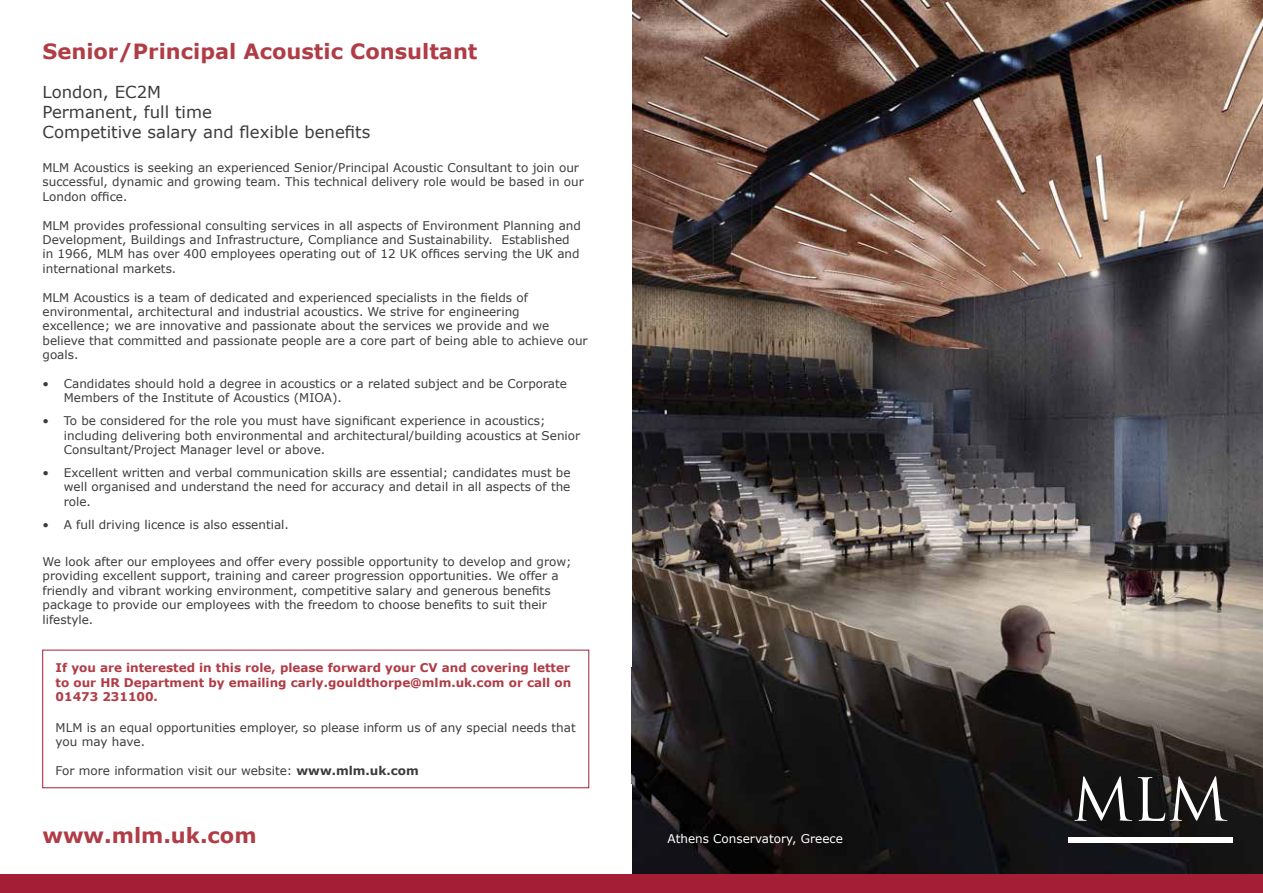
<style>
.page{position:relative;width:1263px;height:893px;background:#fff}
.page>*{position:absolute;margin:0;border:0;box-sizing:border-box;transform-origin:0 0}
.t1{font:57.9px "Trajan Pro";color:#fff}
.t2{font:700 21px "Verdana";color:#b03c46}
.t3{font:16.5px/19.8px "Verdana";color:#3c3c3b}
.t4{font:12px/14.4px "Verdana";color:#3c3c3b}
.t5{font:700 12px/14.4px "Verdana";color:#b03c46;text-align:justify}
.t6{font:12px "Verdana";color:#fff}
.s1{font-weight:700}
</style>
<div class="page">
<img style="left:631px;top:0;width:632px;height:874px">
<div style="left:1069px;top:837px;width:164px;height:5px;background:#fff"></div>
<div style="left:0;top:874px;width:1263px;height:19px;background:#a41f35"></div>
<h2 class="t2" style="left:43px;top:36px;width:436px">Senior/Principal Acoustic Consultant</h2>
<h3 class="t3" style="left:43px;top:82px;width:329px">London, EC2M<br>Permanent, full time<br>Competitive salary and flexible benefits</h3>
<p class="t4" style="left:43px;top:160px;width:543px">MLM Acoustics is seeking an experienced Senior/Principal Acoustic Consultant to join our successful, dynamic and growing team. This technical delivery role would be based in our<br>London office.</p>
<p class="t4" style="left:43px;top:218px;width:540px">MLM provides professional consulting services in all aspects of Environment Planning and Development, Buildings and Infrastructure, Compliance and Sustainability. Established in 1966, MLM has over 400 employees operating out of 12 UK offices serving the UK and international markets.</p>
<p class="t4" style="left:43px;top:290px;width:547px">MLM Acoustics is a team of dedicated and experienced specialists in the fields of environmental, architectural and industrial acoustics. We strive for engineering excellence; we are innovative and passionate about the services we provide and we believe that committed and passionate people are a core part of being able to achieve our goals.</p>
<p class="t4" style="left:64px;top:376px;width:505px;text-indent:-21px">• Candidates should hold a degree in acoustics or a related subject and be Corporate<br>Members of the Institute of Acoustics (MIOA).</p>
<p class="t4" style="left:64px;top:414px;width:518px;text-indent:-21px">• To be considered for the role you must have significant experience in acoustics; including delivering both environmental and architectural/building acoustics at Senior<br>Consultant/Project Manager level or above.</p>
<p class="t4" style="left:64px;top:465px;width:508px;text-align:justify;text-indent:-21px">• Excellent written and verbal communication skills are essential; candidates must be well organised and understand the need for accuracy and detail in all aspects of the role.</p>
<p class="t4" style="left:43px;top:517px;width:248px">• A full driving licence is also essential.</p>
<p class="t4" style="left:43px;top:554px;width:531px">We look after our employees and offer every possible opportunity to develop and grow; providing excellent support, training and career progression opportunities. We offer a friendly and vibrant working environment, competitive salary and generous benefits package to provide our employees with the freedom to choose benefits to suit their lifestyle.</p>
<p class="t5" style="left:56px;top:660px;width:517px">If you are interested in this role, please forward your CV and covering letter to our HR Department by emailing carly.gouldthorpe@mlm.uk.com or call on 01473 231100.</p>
<p class="t4" style="left:56px;top:720px;width:522px">MLM is an equal opportunities employer, so please inform us of any special needs that you may have.</p>
<p class="t4" style="left:56px;top:763px;width:365px">For more information visit our website: <span class="s1">www.mlm.uk.com</span></p>
<h2 class="t2" style="left:43px;top:820px;width:216px">www.mlm.uk.com</h2>
<p class="t6" style="left:668px;top:831px;width:177px">Athens Conservatory, Greece</p>
<h1 class="t1" style="left:1071px;top:763px;width:158px">MLM</h1>
</div>
